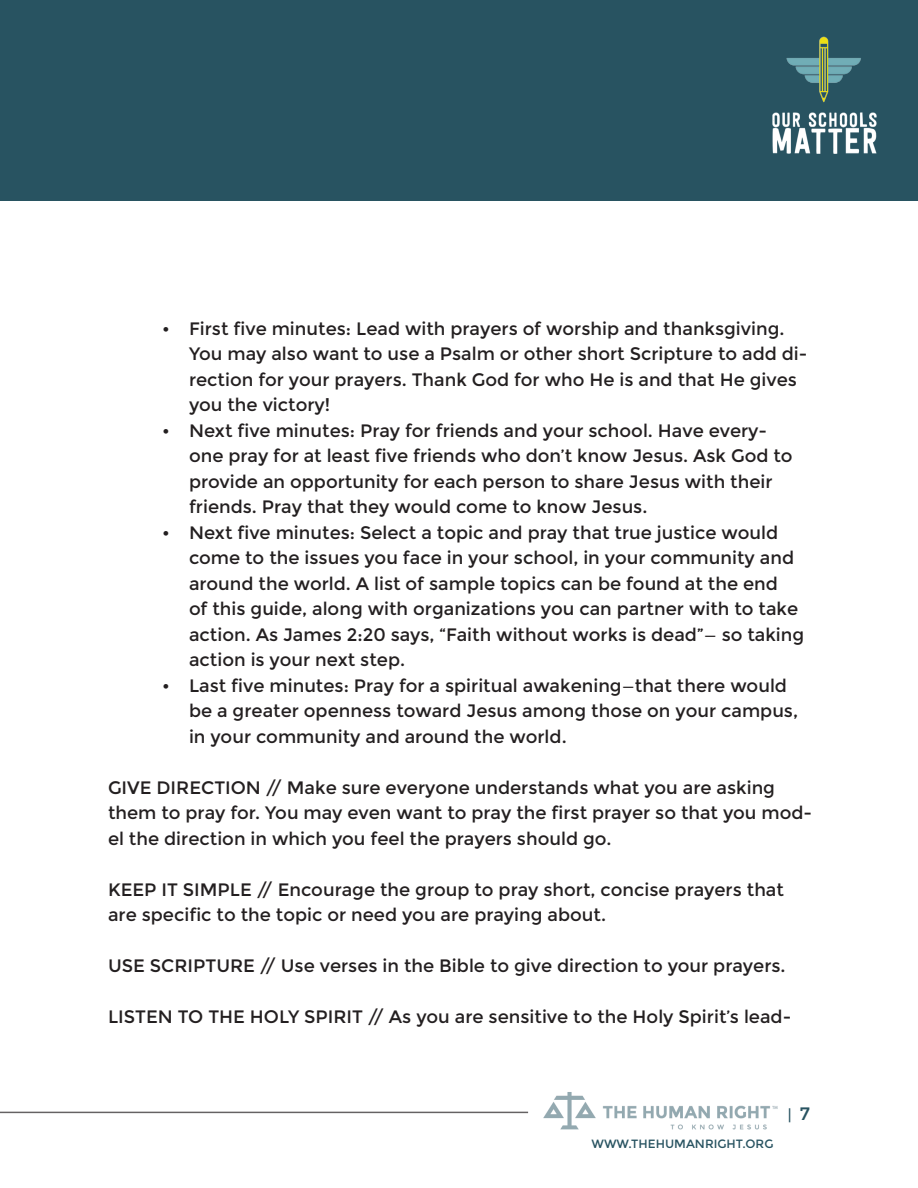
<style>
.page{position:relative;width:918px;height:1188px;background:#fff}
.page>*{position:absolute;margin:0;border:0;box-sizing:border-box;transform-origin:0 0}
.Body{font:18px/25.5px "Montserrat";color:#231f20}
.t1{font:15px "Montserrat";color:#285361}
.t2{font:12px "Montserrat";color:#285361}
.s1{font-size:18px}
</style>
<div class="page">
<div style="left:0;top:0;width:918px;height:201px;background:#285361"></div>
<img style="left:772px;top:36px;width:105px;height:118px">
<img style="left:491px;top:1092px;width:287px;height:38px">
<hr style="left:0;top:1112px;width:528px;height:1px;background:#231f20">
<p class="Body" style="left:189px;top:316px;width:620px;text-indent:-27px">• First five minutes: Lead with prayers of worship and thanksgiving.<br>You may also want to use a Psalm or other short Scripture to add di&shy;rection for your prayers. Thank God for who He is and that He gives you the victory!</p>
<p class="Body" style="left:189px;top:418px;width:605px;text-indent:-27px">• Next five minutes: Pray for friends and your school. Have every&shy;one pray for at least five friends who don’t know Jesus. Ask God to provide an opportunity for each person to share Jesus with their friends. Pray that they would come to know Jesus.</p>
<p class="Body" style="left:189px;top:520px;width:617px;text-indent:-27px">• Next five minutes: Select a topic and pray that true justice would come to the issues you face in your school, in your community and around the world. A list of sample topics can be found at the end<br>of this guide, along with organizations you can partner with to take action. As James 2:20 says, “Faith without works is dead”— so taking action is your next step.</p>
<p class="Body" style="left:189px;top:673px;width:611px;text-indent:-27px">• Last five minutes: Pray for a spiritual awakening—that there would be a greater openness toward Jesus among those on your campus, in your community and around the world.</p>
<p class="Body" style="left:108px;top:775px;width:706px">GIVE DIRECTION // Make sure everyone understands what you are asking them to pray for. You may even want to pray the first prayer so that you mod&shy;el the direction in which you feel the prayers should go.</p>
<p class="Body" style="left:108px;top:877px;width:677px">KEEP IT SIMPLE // Encourage the group to pray short, concise prayers that are specific to the topic or need you are praying about.</p>
<p class="Body" style="left:108px;top:954px;width:679px">USE SCRIPTURE // Use verses in the Bible to give direction to your prayers.</p>
<p class="Body" style="left:108px;top:1005px;width:685px">LISTEN TO THE HOLY SPIRIT // As you are sensitive to the Holy Spirit’s lead-</p>
<p class="t2" style="left:591px;top:1137px;width:183px">WWW.THEHUMANRIGHT.ORG</p>
<p class="t1" style="left:788px;top:1106px;width:24px">| <span class="s1">7</span></p>
</div>
